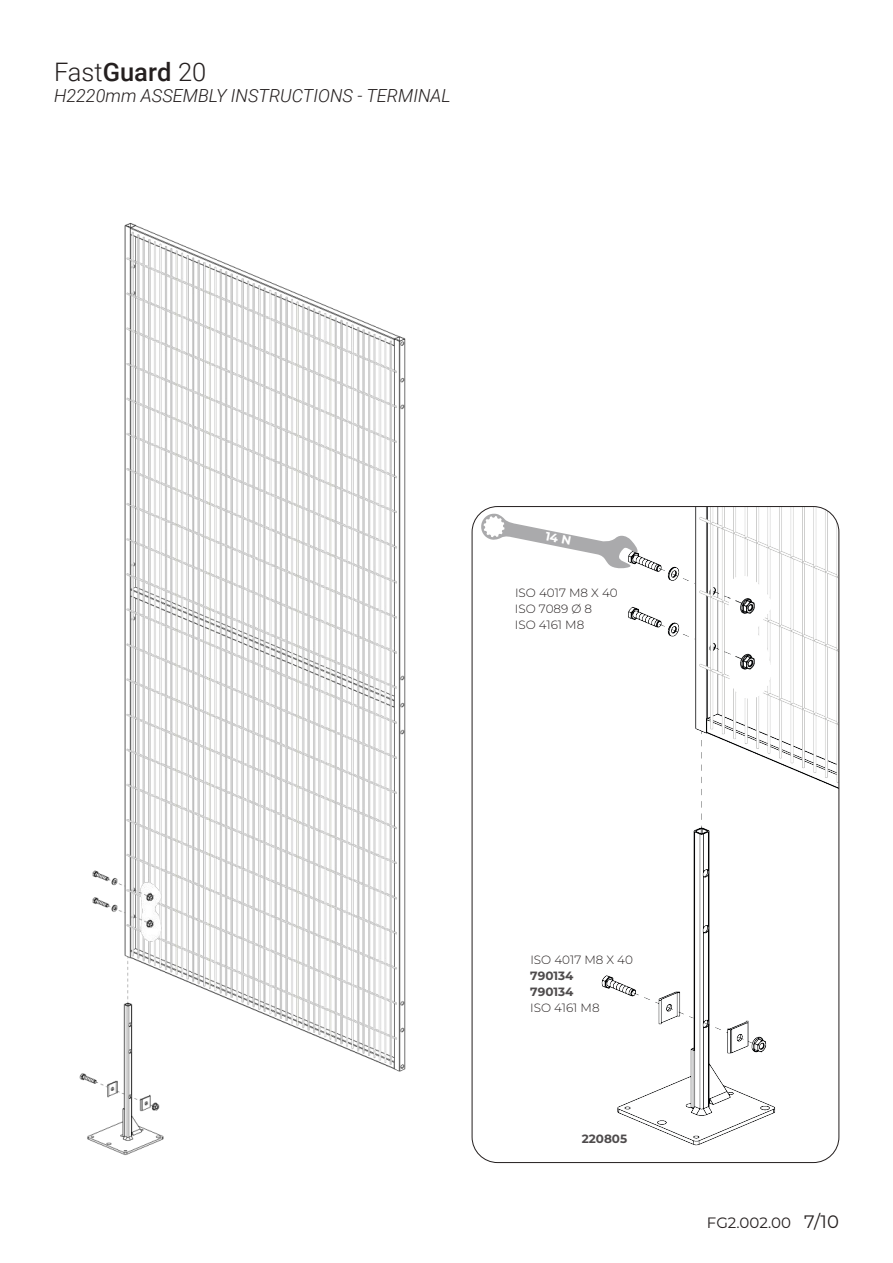
<style>
.page{position:relative;width:893px;height:1263px;background:#fff}
.page>*{position:absolute;margin:0;border:0;box-sizing:border-box;transform-origin:0 0}
.t1{font:300 25.5px "Roboto";color:#241f1f}
.t2{font:italic 300 18px "Roboto";color:#241f1f}
.t3{font:15px "Montserrat";color:#241f1f}
.t4{font:300 12px/15.9px "Montserrat";color:#241f1f}
.t5{font:700 12px/16px "Montserrat";color:#4e4b4c}
.s1{font-weight:500}
.s2{font-size:18px}
</style>
<div class="page">
<img style="left:79px;top:223px;width:327px;height:932px">
<img style="left:472px;top:506px;width:367px;height:656px">
<svg style="left:480px;top:512px;width:159px;height:57px"></svg>
<h1 class="t1" style="left:54px;top:54px;width:154px">Fast<span class="s1">Guard</span> 20</h1>
<h2 class="t2" style="left:54px;top:83px;width:398px">H2220mm ASSEMBLY INSTRUCTIONS - TERMINAL</h2>
<p class="t4" style="left:515px;top:584px;width:104px">ISO 4017 M8 X 40</p>
<p class="t4" style="left:515px;top:600px;width:79px">ISO 7089 Ø 8<br>ISO 4161 M8</p>
<p class="t4" style="left:530px;top:951px;width:104px">ISO 4017 M8 X 40</p>
<p class="t5" style="left:530px;top:967px;width:45px">790134<br>790134</p>
<p class="t4" style="left:530px;top:1000px;width:71px">ISO 4161 M8</p>
<p class="t5" style="left:582px;top:1130px;width:47px">220805</p>
<p class="t3" style="left:707px;top:1212px;width:133px">FG2.002.00 <span class="s2">7/10</span></p>
</div>
